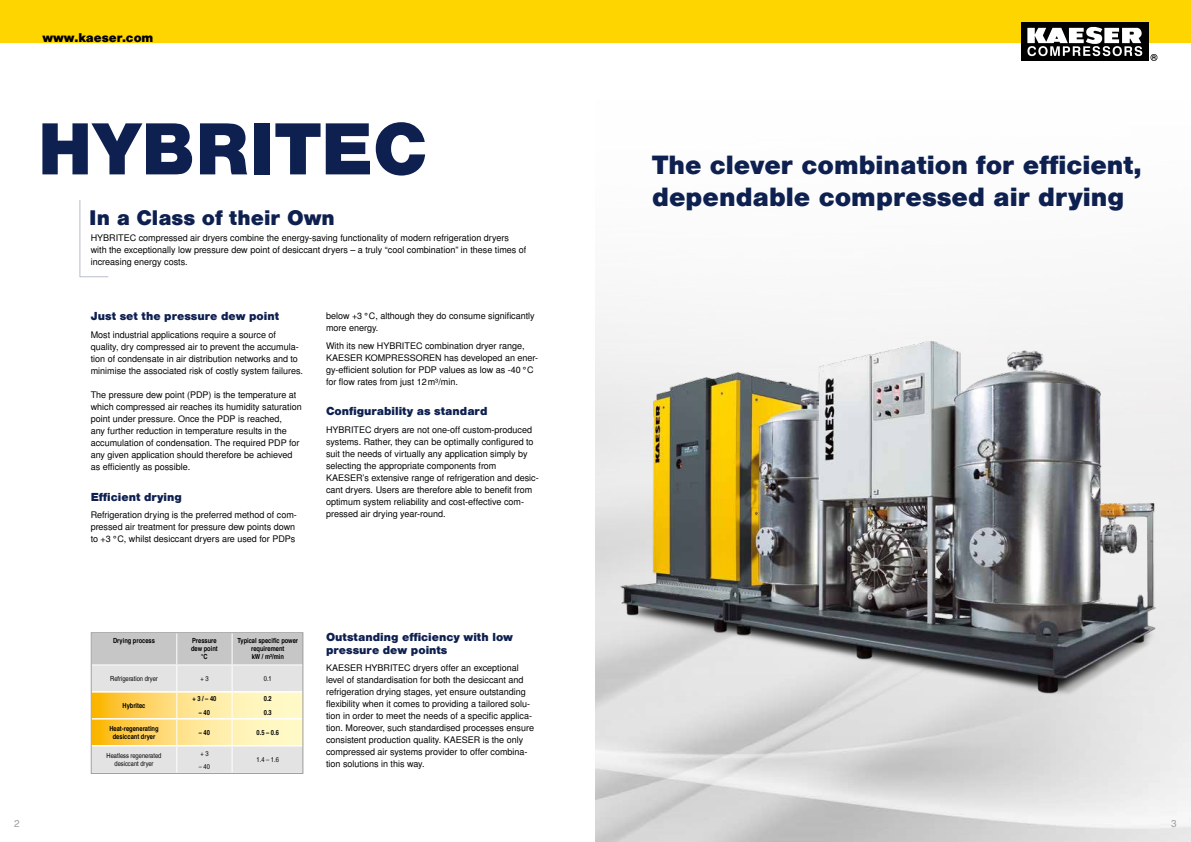
<style>
.page{position:relative;width:1191px;height:842px;background:#fff}
.page>*{position:absolute;margin:0;border:0;box-sizing:border-box;transform-origin:0 0}
.t1{font:900 70px "Nimbus San L";color:#0e2050}
.t2{font:900 25px/32px "Nimbus San L";color:#0e2050}
.t3{font:900 20px "Nimbus San L";color:#0e2050}
.t4{font:900 12px "Nimbus San L";color:#000}
.t5{font:900 11px/13px "Nimbus San L";color:#0e2050}
.t6{font:10px "Nimbus San L";color:#9d9d9c}
.t7{font:9px/12px "Nimbus San L";color:#000}
.t8{font:7px/8px "Nimbus San L Bol Con";color:#000;text-align:center}
.t9{font:7px/8px "Nimbus San L Reg Con";color:#000;text-align:center}
</style>
<div class="page">
<img style="left:595px;top:43px;width:596px;height:799px">
<img style="left:595px;top:298px;width:595px;height:405px">
<svg style="left:79px;top:200px;width:30px;height:78px"></svg>
<svg style="left:93px;top:634px;width:208px;height:138px;background:#e7dcba"></svg>
<hr style="left:92px;top:745px;width:85px;height:1px;background:#fff">
<hr style="left:177px;top:745px;width:55px;height:1px;background:#fff">
<hr style="left:232px;top:745px;width:71px;height:1px;background:#fff">
<hr style="left:92px;top:691px;width:85px;height:2px;background:#fff">
<hr style="left:177px;top:691px;width:55px;height:2px;background:#fff">
<hr style="left:232px;top:691px;width:71px;height:2px;background:#fff">
<hr style="left:92px;top:718px;width:85px;height:1px;background:#fff">
<hr style="left:177px;top:718px;width:55px;height:1px;background:#fff">
<hr style="left:232px;top:718px;width:71px;height:1px;background:#fff">
<div style="left:91px;top:632px;width:212px;height:142px;border:1px solid #9d9d9c"></div>
<div style="left:0;top:0;width:1191px;height:43px;background:#ffd500"></div>
<div style="left:1020px;top:22px;width:128px;height:39px;background:#000"></div>
<svg style="left:1027px;top:26px;width:115px;height:30px"></svg>
<svg style="left:1150px;top:54px;width:7px;height:7px"></svg>
<h3 class="t4" style="left:43px;top:30px;width:112px">www.kaeser.com</h3>
<h1 class="t1" style="left:37px;top:105px;width:391px">HYBRITEC</h1>
<h3 class="t3" style="left:89px;top:206px;width:247px">In a Class of their Own</h3>
<p class="t7" style="left:91px;top:233px;width:437px">HYBRITEC compressed air dryers combine the energy-saving functionality of modern refrigeration dryers with the exceptionally low pressure dew point of desiccant dryers – a truly “cool combination” in these times of increasing energy costs.</p>
<p class="t5" style="left:91px;top:310px;width:190px">Just set the pressure dew point</p>
<p class="t7" style="left:91px;top:329px;width:214px">Most industrial applications require a source of quality, dry compressed air to prevent the accumula&shy;tion of condensate in air distribution networks and to minimise the associated risk of costly system failures.</p>
<p class="t7" style="left:91px;top:389px;width:212px">The pressure dew point (PDP) is the temperature at which compressed air reaches its humidity saturation point under pressure. Once the PDP is reached,<br>any further reduction in temperature results in the accumulation of condensation. The required PDP for any given application should therefore be achieved as efficiently as possible.</p>
<p class="t5" style="left:91px;top:490px;width:93px">Efficient drying</p>
<p class="t7" style="left:91px;top:509px;width:208px">Refrigeration drying is the preferred method of com&shy;pressed air treatment for pressure dew points down to +3°C, whilst desiccant dryers are used for PDPs</p>
<p class="t7" style="left:326px;top:310px;width:210px">below +3°C, although they do consume significantly more energy.</p>
<p class="t7" style="left:326px;top:340px;width:213px">With its new HYBRITEC combination dryer range, KAESER KOMPRESSOREN has developed an ener&shy;gy-efficient solution for PDP values as low as -40°C for flow rates from just 12m³/min.</p>
<p class="t5" style="left:326px;top:405px;width:163px">Configurability as standard</p>
<p class="t7" style="left:326px;top:424px;width:214px">HYBRITEC dryers are not one-off custom-produced systems. Rather, they can be optimally configured to suit the needs of virtually any application simply by selecting the appropriate components from KAESER’s extensive range of refrigeration and desic&shy;cant dryers. Users are therefore able to benefit from optimum system reliability and cost-effective com&shy;pressed air drying year-round.</p>
<p class="t8" style="left:113px;top:637px;width:43px">Drying process</p>
<p class="t8" style="left:191px;top:637px;width:28px">Pressure dew point °C</p>
<p class="t8" style="left:237px;top:637px;width:62px">Typical specific power requirement<br>kW / m³/min</p>
<p class="t9" style="left:110px;top:675px;width:49px">Refrigeration dryer</p>
<p class="t9" style="left:200px;top:675px;width:10px">+ 3</p>
<p class="t9" style="left:264px;top:675px;width:9px">0.1</p>
<p class="t8" style="left:123px;top:702px;width:24px">Hybritec</p>
<p class="t8" style="left:192px;top:695px;width:26px">+ 3 / – 40</p>
<p class="t8" style="left:199px;top:709px;width:13px">– 40</p>
<p class="t8" style="left:264px;top:692px;width:9px;line-height:13.7px;text-align:left">0.2<br>0.3</p>
<p class="t8" style="left:109px;top:725px;width:51px">Heat-regenerating desiccant dryer</p>
<p class="t8" style="left:199px;top:729px;width:13px">– 40</p>
<p class="t8" style="left:257px;top:729px;width:24px">0.5 – 0.6</p>
<p class="t9" style="left:107px;top:752px;width:56px">Heatless regenerated desiccant dryer</p>
<p class="t9" style="left:200px;top:749px;width:10px">+ 3</p>
<p class="t9" style="left:199px;top:763px;width:13px">– 40</p>
<p class="t9" style="left:257px;top:756px;width:24px">1.4 – 1.6</p>
<p class="t5" style="left:326px;top:630px;width:188px">Outstanding efficiency with low pressure dew points</p>
<p class="t7" style="left:326px;top:662px;width:209px">KAESER HYBRITEC dryers offer an exceptional level of standardisation for both the desiccant and refrigeration drying stages, yet ensure outstanding flexibility when it comes to providing a tailored solu&shy;tion in order to meet the needs of a specific applica&shy;tion. Moreover, such standardised processes ensure consistent production quality. KAESER is the only compressed air systems provider to offer combina&shy;tion solutions in this way.</p>
<h2 class="t2" style="left:652px;top:149px;width:491px">The clever combination for efficient, dependable compressed air drying</h2>
<p class="t6" style="left:14px;top:817px;width:7px">2</p>
<p class="t6" style="left:1171px;top:817px;width:7px">3</p>
</div>
